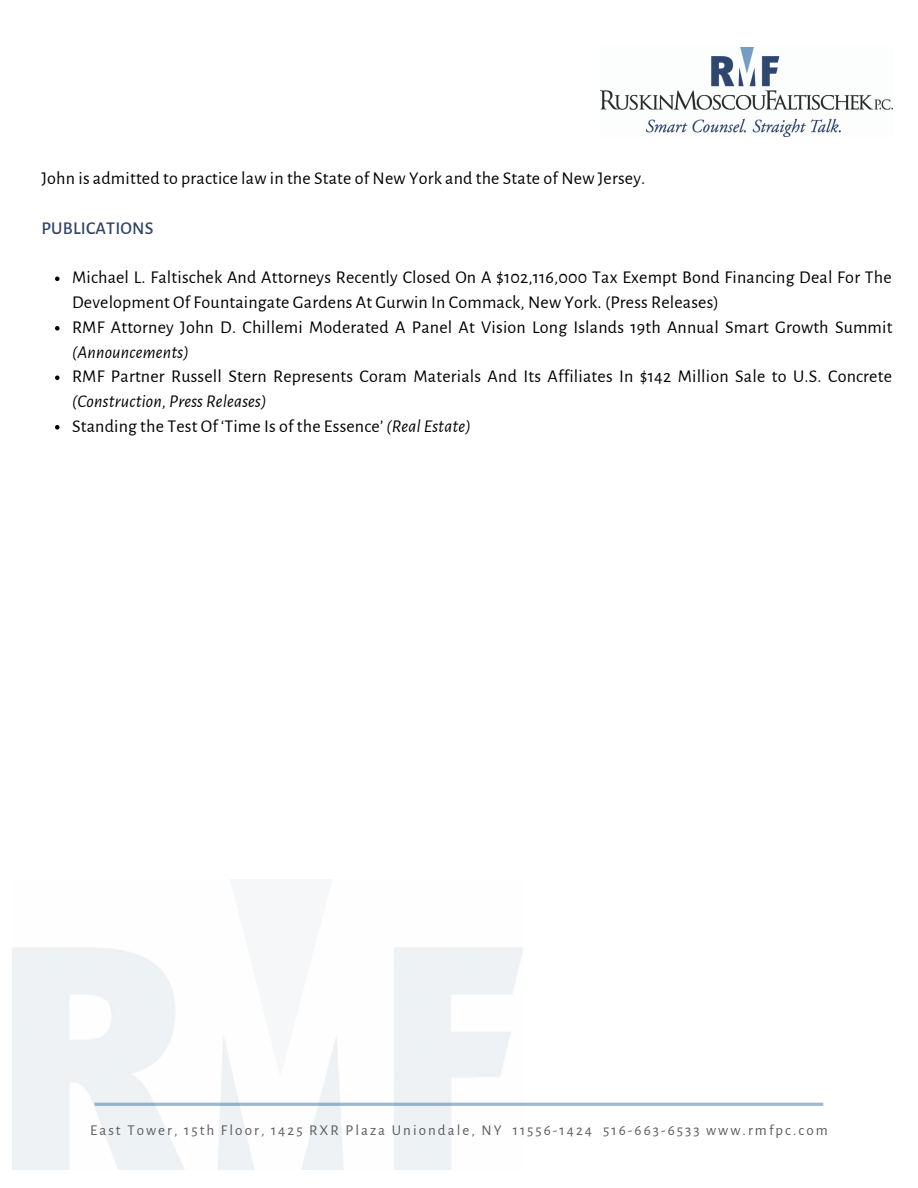
<style>
.page{position:relative;width:918px;height:1188px;background:#fff}
.page>*{position:absolute;margin:0;border:0;box-sizing:border-box;transform-origin:0 0}
.t1{font:18px/24.8px "Alegreya Sans";letter-spacing:.01em;color:#000}
.t2{font:500 18px "Alegreya Sans";letter-spacing:.01em;color:#324568}
.t3{font:15px "Alegreya Sans";letter-spacing:.135em;color:#5d5a62}
.s1{font-style:italic}
</style>
<div class="page">
<img style="left:600px;top:47px;width:293px;height:89px">
<svg style="left:95px;top:1103px;width:728px;height:3px;background:#9fb9cf"></svg>
<svg style="left:55px;top:277px;width:5px;height:4px"></svg>
<svg style="left:55px;top:326px;width:5px;height:5px"></svg>
<svg style="left:55px;top:376px;width:5px;height:4px"></svg>
<svg style="left:55px;top:425px;width:5px;height:5px"></svg>
<p class="t1" style="left:42px;top:166px;width:605px">John is admitted to practice law in the State of New York and the State of New Jersey.</p>
<p class="t2" style="left:42px;top:219px;width:113px">PUBLICATIONS</p>
<p class="t1" style="left:72px;top:265px;width:821px">Michael L. Faltischek And Attorneys Recently Closed On A $102,116,000 Tax Exempt Bond Financing Deal For The<br>Development Of Fountaingate Gardens At Gurwin In Commack, New York. (Press Releases)</p>
<p class="t1" style="left:72px;top:315px;width:822px">RMF Attorney John D. Chillemi Moderated A Panel At Vision Long Islands 19th Annual Smart Growth Summit <span class="s1">(Announcements)</span></p>
<p class="t1" style="left:72px;top:364px;width:821px">RMF Partner Russell Stern Represents Coram Materials And Its Affiliates In $142 Million Sale to U.S. Concrete <span class="s1">(Construction, Press Releases)</span></p>
<p class="t1" style="left:72px;top:414px;width:401px">Standing the Test Of ‘Time Is of the Essence’ <span class="s1">(Real Estate)</span></p>
<p class="t3" style="left:90px;top:1123px;width:739px">East Tower, 15th Floor, 1425 RXR Plaza Uniondale, NY 11556-1424 516-663-6533 www.rmfpc.com</p>
</div>
